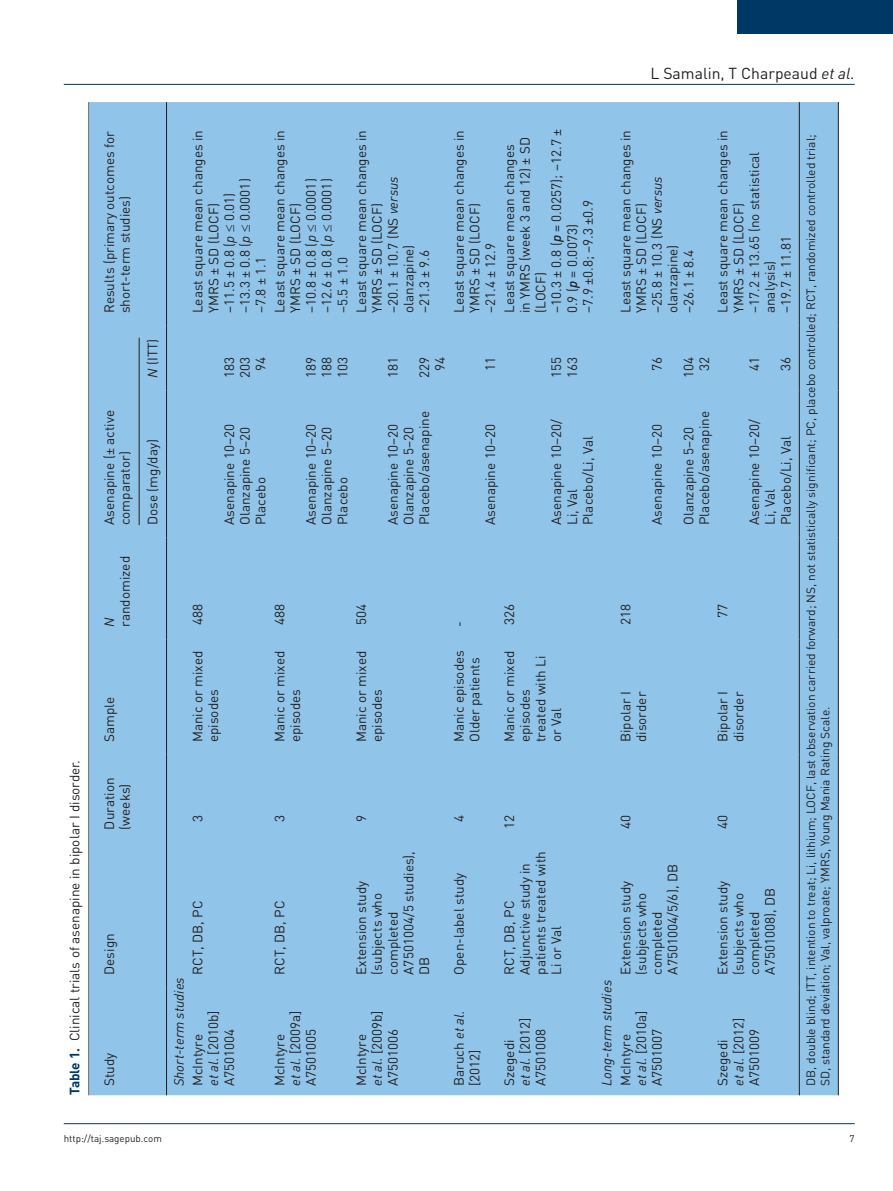
<style>
.page{position:relative;width:893px;height:1191px;background:#fff}
.page>*{position:absolute;margin:0;border:0;box-sizing:border-box;transform-origin:0 0}
.t1{font:15.75px "DIN";color:#231f20}
.t2{font:13.5px/15.8px "DIN";color:#231f20}
.t3{font:italic 13.5px "DIN";color:#231f20}
.t4{font:12px/14.2px "DIN";color:#231f20}
.t5{font:9.75px "DIN";color:#231f20}
.s1{font-weight:700;color:#003865}
.s2{font-style:italic}
.s3{font-weight:500;font-style:italic}
</style>
<div class="page">
<hr style="left:64px;top:84px;width:791px;height:1px;background:#003865">
<hr style="left:64px;top:1123px;width:791px;height:1px;background:#003865">
<div style="left:738px;top:0;width:155px;height:34px;background:#003865"></div>
<div style="left:89px;top:102px;width:749px;height:993px;background:#90c5e9"></div>
<hr style="left:166px;top:987px;width:1px;height:108px;background:#231f20">
<hr style="left:166px;top:842px;width:1px;height:145px;background:#231f20">
<hr style="left:166px;top:754px;width:1px;height:88px;background:#231f20">
<hr style="left:166px;top:639px;width:1px;height:115px;background:#231f20">
<hr style="left:166px;top:537px;width:1px;height:102px;background:#231f20">
<hr style="left:166px;top:390px;width:1px;height:147px;background:#231f20">
<hr style="left:166px;top:326px;width:1px;height:64px;background:#231f20">
<hr style="left:166px;top:102px;width:1px;height:224px;background:#231f20">
<hr style="left:799px;top:987px;width:1px;height:108px;background:#231f20">
<hr style="left:799px;top:842px;width:1px;height:145px;background:#231f20">
<hr style="left:799px;top:754px;width:1px;height:88px;background:#231f20">
<hr style="left:799px;top:639px;width:1px;height:115px;background:#231f20">
<hr style="left:799px;top:537px;width:1px;height:102px;background:#231f20">
<hr style="left:799px;top:390px;width:1px;height:147px;background:#231f20">
<hr style="left:799px;top:326px;width:1px;height:64px;background:#231f20">
<hr style="left:799px;top:102px;width:1px;height:224px;background:#231f20">
<hr style="left:838px;top:987px;width:1px;height:108px;background:#231f20">
<hr style="left:838px;top:842px;width:1px;height:145px;background:#231f20">
<hr style="left:838px;top:754px;width:1px;height:88px;background:#231f20">
<hr style="left:838px;top:639px;width:1px;height:115px;background:#231f20">
<hr style="left:838px;top:537px;width:1px;height:102px;background:#231f20">
<hr style="left:838px;top:390px;width:1px;height:147px;background:#231f20">
<hr style="left:838px;top:326px;width:1px;height:64px;background:#231f20">
<hr style="left:838px;top:102px;width:1px;height:224px;background:#231f20">
<hr style="left:139px;top:338px;width:1px;height:187px;background:#231f20">
<p class="t2" style="left:67px;top:1095px;width:337px;rotate:-90deg"><span class="s1">Table 1.</span> Clinical trials of asenapine in bipolar I disorder.</p>
<p class="t1" style="left:650px;top:63px;width:206px">L Samalin, T Charpeaud <span class="s2">et al.</span></p>
<p class="t2" style="left:101px;top:313px;width:183px;rotate:-90deg">Results (primary outcomes for short-term studies)</p>
<p class="t2" style="left:101px;top:525px;width:116px;rotate:-90deg">Asenapine (± active comparator)</p>
<p class="t2" style="left:117px;top:627px;width:72px;rotate:-90deg">randomized</p>
<p class="t3" style="left:101px;top:627px;width:11px;rotate:-90deg">N</p>
<p class="t2" style="left:101px;top:742px;width:47px;rotate:-90deg">Sample</p>
<p class="t2" style="left:101px;top:829px;width:53px;rotate:-90deg">Duration (weeks)</p>
<p class="t2" style="left:101px;top:974px;width:43px;rotate:-90deg">Design</p>
<p class="t2" style="left:101px;top:1086px;width:35px;rotate:-90deg">Study</p>
<p class="t2" style="left:145px;top:378px;width:41px;rotate:-90deg"><span class="s2">N</span> (ITT)</p>
<p class="t2" style="left:145px;top:525px;width:87px;rotate:-90deg">Dose (mg/day)</p>
<p class="t2" style="left:190px;top:313px;width:184px;rotate:-90deg">Least square mean changes in<br>YMRS ± SD (LOCF)<br>–11.5 ± 0.8 (<span class="s2">p</span> ≤ 0.01)<br>–13.3 ± 0.8 (<span class="s2">p</span> ≤ 0.0001)<br>–7.8 ± 1.1</p>
<p class="t2" style="left:271px;top:313px;width:184px;rotate:-90deg">Least square mean changes in<br>YMRS ± SD (LOCF)<br>–10.8 ± 0.8 (<span class="s2">p</span> ≤ 0.0001)<br>–12.6 ± 0.8 (<span class="s2">p</span> ≤ 0.0001)<br>–5.5 ± 1.0</p>
<p class="t2" style="left:353px;top:313px;width:184px;rotate:-90deg">Least square mean changes in<br>YMRS ± SD (LOCF)<br>–20.1 ± 10.7 (NS <span class="s2">versus </span>olanzapine)<br>–21.3 ± 9.6</p>
<p class="t2" style="left:221px;top:378px;width:23px;text-align:center;rotate:-90deg">183<br>203<br>94</p>
<p class="t2" style="left:221px;top:525px;width:102px;rotate:-90deg">Asenapine 10–20<br>Olanzapine 5–20<br>Placebo</p>
<p class="t2" style="left:303px;top:378px;width:23px;text-align:justify;rotate:-90deg">189<br>188<br>103</p>
<p class="t2" style="left:303px;top:525px;width:102px;rotate:-90deg">Asenapine 10–20<br>Olanzapine 5–20<br>Placebo</p>
<p class="t2" style="left:385px;top:378px;width:23px;rotate:-90deg">181</p>
<p class="t2" style="left:416px;top:378px;width:23px;text-align:center;rotate:-90deg">229<br>94</p>
<p class="t2" style="left:385px;top:525px;width:115px;rotate:-90deg">Asenapine 10–20<br>Olanzapine 5–20<br>Placebo/asenapine</p>
<p class="t2" style="left:190px;top:625px;width:23px;rotate:-90deg">488</p>
<p class="t2" style="left:190px;top:742px;width:93px;rotate:-90deg">Manic or mixed episodes</p>
<p class="t2" style="left:190px;top:821px;width:9px;rotate:-90deg">3</p>
<p class="t3" style="left:171px;top:1086px;width:111px;rotate:-90deg">Short-term studies</p>
<p class="t2" style="left:190px;top:974px;width:75px;rotate:-90deg">RCT, DB, PC</p>
<p class="t2" style="left:190px;top:1086px;width:77px;rotate:-90deg">McIntyre<br><span class="s2">et al.</span> [2010b]<br>A7501004</p>
<p class="t2" style="left:271px;top:625px;width:23px;rotate:-90deg">488</p>
<p class="t2" style="left:271px;top:742px;width:93px;rotate:-90deg">Manic or mixed episodes</p>
<p class="t2" style="left:271px;top:821px;width:9px;rotate:-90deg">3</p>
<p class="t2" style="left:271px;top:974px;width:75px;rotate:-90deg">RCT, DB, PC</p>
<p class="t2" style="left:271px;top:1086px;width:77px;rotate:-90deg">McIntyre<br><span class="s2">et al.</span> [2009a]<br>A7501005</p>
<p class="t2" style="left:353px;top:625px;width:23px;rotate:-90deg">504</p>
<p class="t2" style="left:353px;top:742px;width:93px;rotate:-90deg">Manic or mixed episodes</p>
<p class="t2" style="left:353px;top:821px;width:9px;rotate:-90deg">9</p>
<p class="t2" style="left:353px;top:974px;width:125px;rotate:-90deg">Extension study (subjects who completed<br>A7501004/5 studies),<br>DB</p>
<p class="t2" style="left:353px;top:1086px;width:77px;rotate:-90deg">McIntyre<br><span class="s2">et al.</span> [2009b]<br>A7501006</p>
<p class="t2" style="left:501px;top:313px;width:186px;rotate:-90deg">Least square mean changes<br>in YMRS (week 3 and 12) ± SD (LOCF)<br>–10.3 ± 0.8 (<span class="s3">p</span> = 0.0257); –12.7 ±<br>0.9 (<span class="s3">p</span> = 0.0073)<br>–7.9 ±0.8; –9.3 ±0.9</p>
<p class="t2" style="left:617px;top:313px;width:184px;rotate:-90deg">Least square mean changes in<br>YMRS ± SD (LOCF)<br>–25.8 ± 10.3 (NS <span class="s2">versus </span>olanzapine)<br>–26.1 ± 8.4</p>
<p class="t2" style="left:715px;top:313px;width:184px;rotate:-90deg">Least square mean changes in<br>YMRS ± SD (LOCF)<br>–17.2 ± 13.65 (no statistical analysis)<br>–19.7 ± 11.81</p>
<p class="t4" style="left:803px;top:1086px;width:953px;rotate:-90deg">DB, double blind; ITT, intention to treat; Li, lithium; LOCF, last observation carried forward; NS, not statistically significant; PC, placebo controlled; RCT, randomized controlled trial;<br>SD, standard deviation; Val, valproate; YMRS, Young Mania Rating Scale.</p>
<p class="t2" style="left:451px;top:313px;width:184px;rotate:-90deg">Least square mean changes in<br>YMRS ± SD (LOCF)<br>–21.4 ± 12.9</p>
<p class="t2" style="left:649px;top:371px;width:16px;rotate:-90deg">76</p>
<p class="t2" style="left:680px;top:378px;width:23px;text-align:center;rotate:-90deg">104<br>32</p>
<p class="t2" style="left:548px;top:378px;width:23px;rotate:-90deg">155<br>163</p>
<p class="t2" style="left:746px;top:371px;width:16px;rotate:-90deg">41</p>
<p class="t2" style="left:778px;top:371px;width:16px;rotate:-90deg">36</p>
<p class="t2" style="left:482px;top:371px;width:16px;rotate:-90deg">11</p>
<p class="t2" style="left:680px;top:525px;width:115px;rotate:-90deg">Olanzapine 5–20<br>Placebo/asenapine</p>
<p class="t2" style="left:746px;top:525px;width:107px;rotate:-90deg">Asenapine 10–20/<br>Li, Val<br>Placebo/Li, Val</p>
<p class="t2" style="left:548px;top:525px;width:107px;rotate:-90deg">Asenapine 10–20/<br>Li, Val<br>Placebo/Li, Val</p>
<p class="t2" style="left:649px;top:525px;width:102px;rotate:-90deg">Asenapine 10–20</p>
<p class="t2" style="left:482px;top:525px;width:102px;rotate:-90deg">Asenapine 10–20</p>
<p class="t2" style="left:715px;top:618px;width:16px;rotate:-90deg">77</p>
<p class="t2" style="left:617px;top:625px;width:23px;rotate:-90deg">218</p>
<p class="t2" style="left:501px;top:625px;width:23px;rotate:-90deg">326</p>
<p class="t2" style="left:451px;top:626px;width:7px;rotate:-90deg">-</p>
<p class="t2" style="left:451px;top:742px;width:94px;rotate:-90deg">Manic episodes<br>Older patients</p>
<p class="t2" style="left:501px;top:742px;width:93px;rotate:-90deg">Manic or mixed episodes treated with Li or Val</p>
<p class="t2" style="left:617px;top:742px;width:52px;rotate:-90deg">Bipolar I disorder</p>
<p class="t2" style="left:715px;top:742px;width:52px;rotate:-90deg">Bipolar I disorder</p>
<p class="t2" style="left:451px;top:821px;width:9px;rotate:-90deg">4</p>
<p class="t2" style="left:501px;top:828px;width:16px;rotate:-90deg">12</p>
<p class="t2" style="left:715px;top:828px;width:16px;rotate:-90deg">40</p>
<p class="t2" style="left:617px;top:828px;width:16px;rotate:-90deg">40</p>
<p class="t2" style="left:501px;top:974px;width:125px;rotate:-90deg">RCT, DB, PC<br>Adjunctive study in patients treated with<br>Li or Val</p>
<p class="t2" style="left:617px;top:974px;width:112px;rotate:-90deg">Extension study (subjects who completed<br>A7501004/5/6), DB</p>
<p class="t2" style="left:451px;top:974px;width:103px;rotate:-90deg">Open-label study</p>
<p class="t2" style="left:715px;top:974px;width:96px;rotate:-90deg">Extension study (subjects who completed<br>A7501008), DB</p>
<p class="t3" style="left:598px;top:1086px;width:108px;rotate:-90deg">Long-term studies</p>
<p class="t2" style="left:617px;top:1086px;width:77px;rotate:-90deg">McIntyre<br><span class="s2">et al.</span> [2010a]<br>A7501007</p>
<p class="t2" style="left:451px;top:1086px;width:77px;rotate:-90deg">Baruch <span class="s2">et al. </span>[2012]</p>
<p class="t2" style="left:715px;top:1086px;width:70px;rotate:-90deg">Szegedi<br><span class="s2">et al.</span> [2012]<br>A7501009</p>
<p class="t2" style="left:501px;top:1086px;width:70px;rotate:-90deg">Szegedi<br><span class="s2">et al.</span> [2012]<br>A7501008</p>
<p class="t5" style="left:64px;top:1132px;width:100px">http://taj.sagepub.com</p>
<p class="t5" style="left:850px;top:1132px;width:7px">7</p>
</div>
